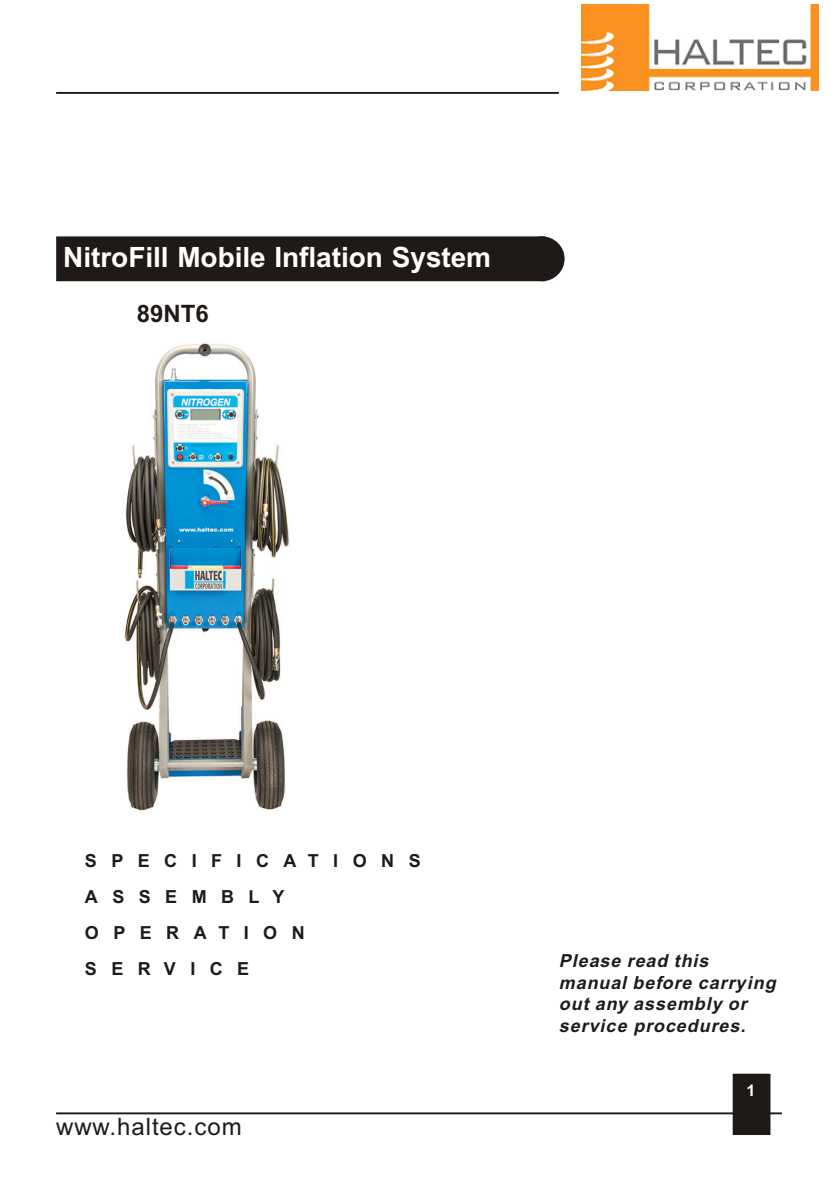
<style>
.page{position:relative;width:840px;height:1192px;background:#fff}
.page>*{position:absolute;margin:0;border:0;box-sizing:border-box;transform-origin:0 0}
.t1{font:700 28px "Helvetica";color:#fff}
.t2{font:24px "Helvetica";letter-spacing:.04em;color:#1f1a17}
.t3{font:700 24px "Helvetica";color:#1f1a17}
.t4{font:italic 700 18px/21.6px "Helvetica";color:#1f1a17}
.t5{font:700 18px/36px "Helvetica";letter-spacing:.805em;color:#1f1a17}
.t6{font:700 16px "Helvetica";color:#fff}
.s1{font-family:"Arial"}
</style>
<div class="page">
<hr style="left:56px;top:1112px;width:726px;height:2px;background:#1f1a17">
<div style="left:733px;top:1074px;width:37px;height:61px;background:#1f1a17"></div>
<hr style="left:56px;top:92px;width:503px;height:2px;background:#1f1a17">
<div style="left:56px;top:236px;width:489px;height:45px;background:#1f1a17;border:2px solid #1f1a17"></div>
<svg style="left:518px;top:236px;width:47px;height:46px"></svg>
<img style="left:581px;top:5px;width:237px;height:86px">
<img style="left:124px;top:343px;width:167px;height:469px">
<h1 class="t1" style="left:63px;top:247px;width:429px">NitroFill Mobile Inflation S<span class="s1">ys</span>tem</h1>
<h2 class="t3" style="left:137px;top:305px;width:74px">89NT6</h2>
<p class="t5" style="left:85px;top:845px;width:337px">SPECIFICATIONS<br>ASSEMBLY<br>OPERATION<br>SERVICE</p>
<h2 class="t2" style="left:56px;top:1118px;width:187px">www.haltec.com</h2>
<p class="t4" style="left:559px;top:952px;width:222px">Please read this manual before carrying out any assembly or service procedures.</p>
<p class="t6" style="left:746px;top:1084px;width:10px">1</p>
</div>
